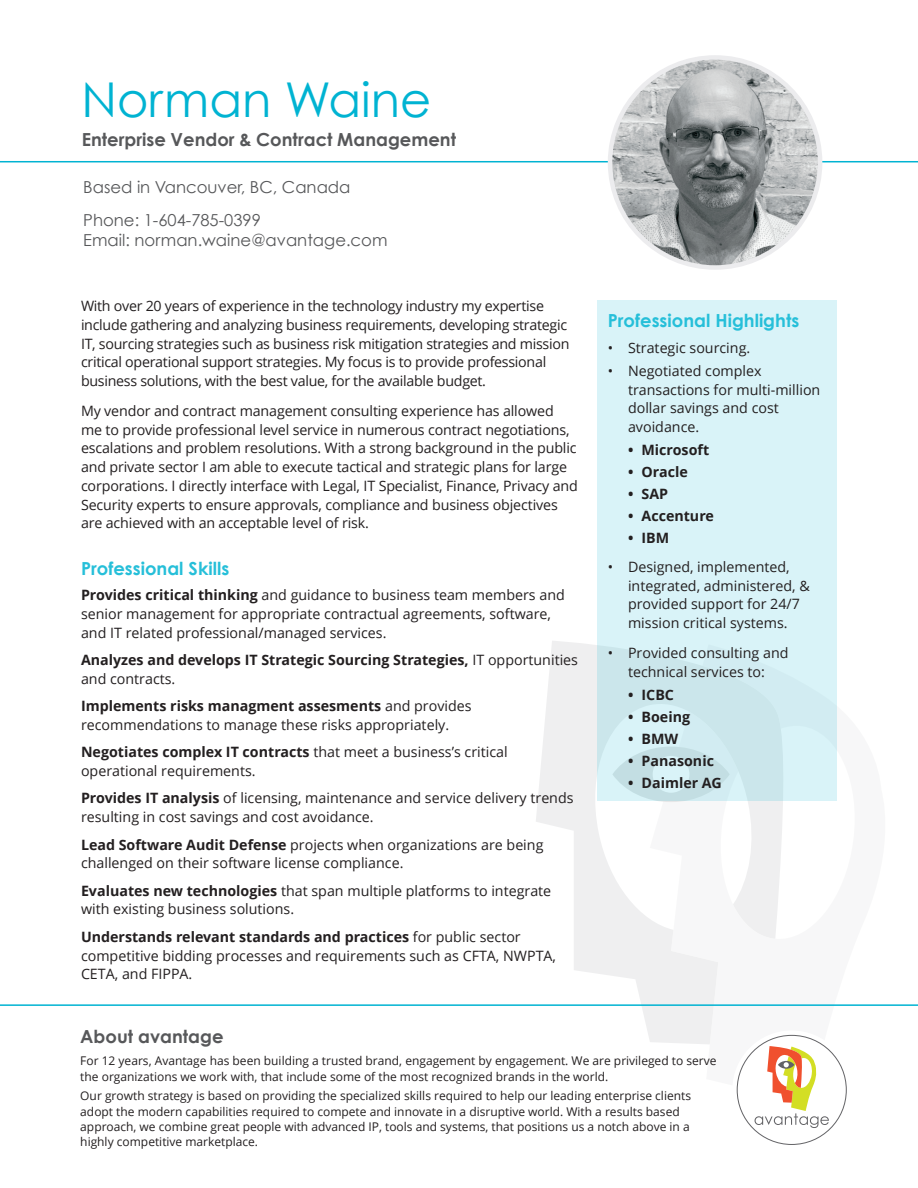
<style>
.page{position:relative;width:918px;height:1188px;background:#fff}
.page>*{position:absolute;margin:0;border:0;box-sizing:border-box;transform-origin:0 0}
.t1{font:48px "Century Gothic";color:#00b3d2}
.t2{font:700 18px "Century Gothic";color:#57585a}
.t3{font:700 18px "Century Gothic";color:#26bfd9}
.t4{font:16.5px/33.3px "Century Gothic";color:#57585a}
.t5{font:14.25px/18.8px "Open Sans";letter-spacing:-.01em;color:#231f20}
.t6{font:700 14.25px/18.8px "Open Sans";color:#231f20}
.t7{font:12px/15.3px "Open Sans";color:#231f20}
.s1{font-weight:700}
.s2{font-weight:400}
</style>
<div class="page">
<svg style="left:536px;top:641px;width:247px;height:403px"></svg>
<div style="left:597px;top:300px;width:240px;height:501px;background:linear-gradient(to right,#d5eff4,#d8f2f7)"></div>
<hr style="left:0;top:161px;width:918px;height:1px;background:#00b3d2">
<hr style="left:0;top:1004px;width:918px;height:2px;background:#00b3d2">
<img style="left:610px;top:57px;width:210px;height:211px;border-radius:105px">
<div style="left:732px;top:1030px;width:119px;height:119px;background:#fff;border-radius:50%"></div>
<svg style="left:755px;top:1046px;width:74px;height:82px"></svg>
<h1 class="t1" style="left:82px;top:70px;width:351px">Norman Waine</h1>
<p class="t2" style="left:82px;top:128px;width:376px">Enterprise Vendor &amp; Contract Management</p>
<p class="t4" style="left:83px;top:170px;width:269px">Based in Vancouver, BC, Canada<br>Phone: 1-604-785-0399</p>
<p class="t4" style="left:83px;top:223px;width:306px">Email: norman.waine@avantage.com</p>
<p class="t5" style="left:81px;top:296px;width:490px">With over 20 years of experience in the technology industry my expertise include gathering and analyzing business requirements, developing strategic IT, sourcing strategies such as business risk mitigation strategies and mission critical operational support strategies. My focus is to provide professional business solutions, with the best value, for the available budget.</p>
<p class="t5" style="left:81px;top:401px;width:498px">My vendor and contract management consulting experience has allowed me to provide professional level service in numerous contract negotiations, escalations and problem resolutions. With a strong background in the public and private sector I am able to execute tactical and strategic plans for large corporations. I directly interface with Legal, IT Specialist, Finance, Privacy and Security experts to ensure approvals, compliance and business objectives are achieved with an acceptable level of risk.</p>
<p class="t3" style="left:81px;top:557px;width:150px">Professional Skills</p>
<p class="t5" style="left:81px;top:585px;width:485px"><span class="s1">Provides critical thinking</span> and guidance to business team members and senior management for appropriate contractual agreements, software, and IT related professional/managed services.</p>
<p class="t6" style="left:81px;top:650px;width:499px">Analyzes and develops IT Strategic Sourcing Strategies, <span class="s2">IT opportunities and contracts.</span></p>
<p class="t5" style="left:81px;top:696px;width:392px"><span class="s1">Implements risks managment assesments</span> and provides recommendations to manage these risks appropriately.</p>
<p class="t5" style="left:81px;top:742px;width:428px"><span class="s1">Negotiates complex IT contracts</span> that meet a business’s critical operational requirements.</p>
<p class="t5" style="left:81px;top:789px;width:494px"><span class="s1">Provides IT analysis</span> of licensing, maintenance and service delivery trends resulting in cost savings and cost avoidance.</p>
<p class="t5" style="left:81px;top:835px;width:464px"><span class="s1">Lead Software Audit Defense</span> projects when organizations are being challenged on their software license compliance.</p>
<p class="t5" style="left:81px;top:881px;width:472px"><span class="s1">Evaluates new technologies</span> that span multiple platforms to integrate with existing business solutions.</p>
<p class="t5" style="left:81px;top:927px;width:477px"><span class="s1">Understands relevant standards and practices</span> for public sector competitive bidding processes and requirements such as CFTA, NWPTA,<br>CETA, and FIPPA.</p>
<p class="t3" style="left:608px;top:309px;width:193px">Professional Highlights</p>
<p class="t5" style="left:608px;top:338px;width:144px">• Strategic sourcing.</p>
<p class="t5" style="left:628px;top:361px;width:194px;text-indent:-20px">• Negotiated complex transactions for multi-million dollar savings and cost avoidance.</p>
<p class="t6" style="left:628px;top:440px;width:83px">• Microsoft</p>
<p class="t6" style="left:628px;top:462px;width:61px">• Oracle</p>
<p class="t6" style="left:628px;top:484px;width:42px">• SAP</p>
<p class="t6" style="left:628px;top:506px;width:87px">• Accenture</p>
<p class="t6" style="left:628px;top:528px;width:43px">• IBM</p>
<p class="t5" style="left:628px;top:557px;width:183px;text-indent:-20px">• Designed, implemented, integrated, administered, &amp; provided support for 24/7 mission critical systems.</p>
<p class="t5" style="left:608px;top:643px;width:182px;text-align:center">• Provided consulting and technical services to:</p>
<p class="t6" style="left:628px;top:685px;width:47px">• ICBC</p>
<p class="t6" style="left:628px;top:707px;width:64px">• Boeing</p>
<p class="t6" style="left:628px;top:729px;width:52px">• BMW</p>
<p class="t6" style="left:628px;top:751px;width:87px">• Panasonic</p>
<p class="t6" style="left:628px;top:773px;width:95px">• Daimler AG</p>
<p class="t2" style="left:80px;top:1026px;width:145px">About avantage</p>
<p class="t7" style="left:80px;top:1053px;width:638px">For 12 years, Avantage has been building a trusted brand, engagement by engagement. We are privileged to serve the organizations we work with, that include some of the most recognized brands in the world.</p>
<p class="t7" style="left:80px;top:1088px;width:612px">Our growth strategy is based on providing the specialized skills required to help our leading enterprise clients adopt the modern capabilities required to compete and innovate in a disruptive world. With a results based approach, we combine great people with advanced IP, tools and systems, that positions us a notch above in a highly competitive marketplace.</p>
</div>
